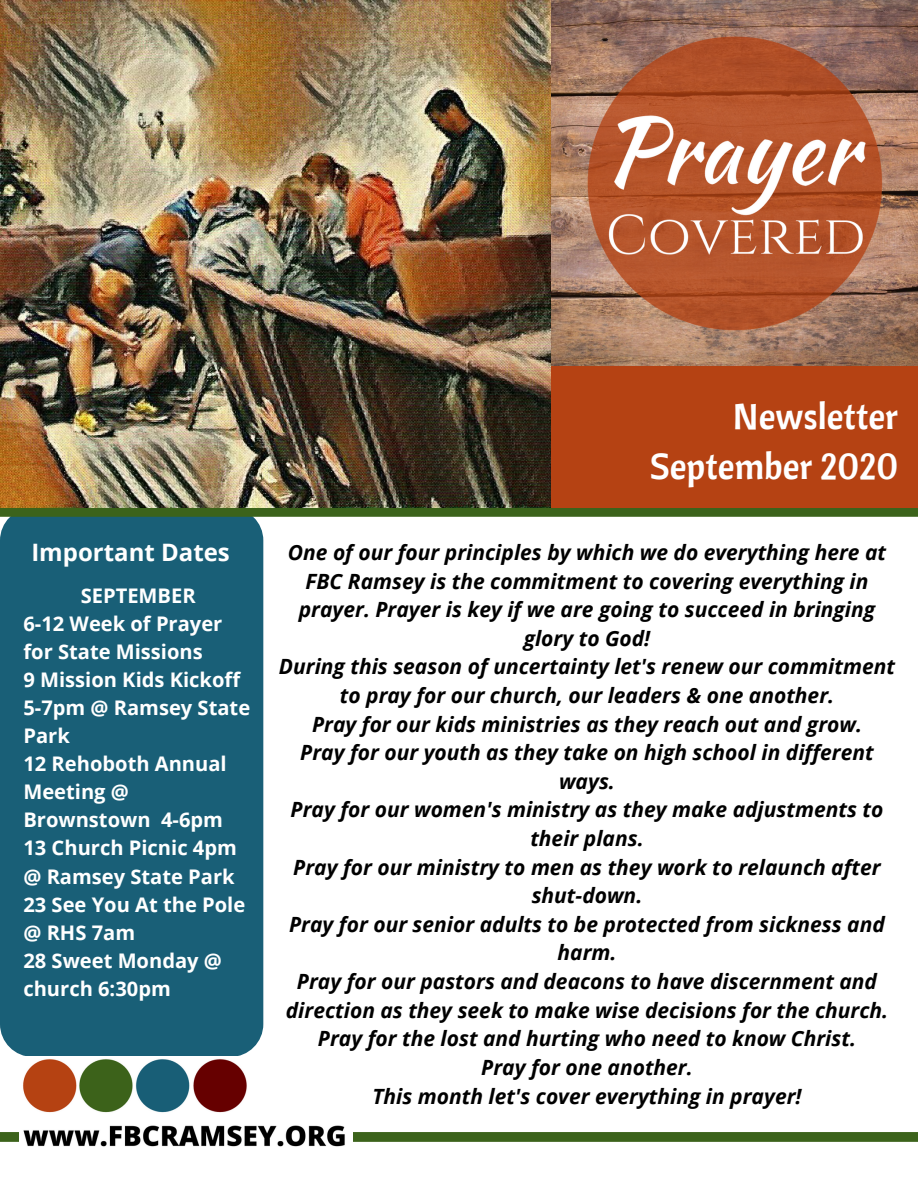
<style>
.page{position:relative;width:918px;height:1188px;background:#fff}
.page>*{position:absolute;margin:0;border:0;box-sizing:border-box;transform-origin:0 0}
.t1{font:36px/49.5px "Cantora One";color:#fff;text-align:right}
.t2{font:700 24px "Open Sans";color:#fff}
.t3{font:italic 700 21px/28.7px "Open Sans";color:#000;text-align:center}
.t4{font:700 20.1px/28px "Open Sans";color:#fff}
</style>
<div class="page">
<div style="left:0;top:508px;width:263px;height:549px;background:#195f77;border-radius:33px"></div>
<svg style="left:0;top:507px;width:918px;height:10px;background:#416621"></svg>
<img style="left:0;top:0;width:551px;height:507px">
<img style="left:551px;top:0;width:367px;height:367px">
<div style="left:551px;top:367px;width:367px;height:141px;background:#b54213"></div>
<svg style="left:0;top:1132px;width:918px;height:10px;background:#3f651f"></svg>
<img style="left:19px;top:1056px;width:333px;height:91px">
<p class="t2" style="left:31px;top:535px;width:200px">Important Dates</p>
<p class="t4" style="left:23px;top:581px;width:228px;text-indent:57px">SEPTEMBER<br>6-12 Week of Prayer for State Missions<br>9 Mission Kids Kickoff<br>5-7pm @ Ramsey State<br>Park<br>12 Rehoboth Annual<br>Meeting @<br>Brownstown 4-6pm<br>13 Church Picnic 4pm @ Ramsey State Park<br>23 See You At the Pole @ RHS 7am<br>28 Sweet Monday @ church 6:30pm</p>
<h1 class="t1" style="left:650px;top:391px;width:250px">Newsletter<br>September 2020</h1>
<p class="t3" style="left:279px;top:537px;width:618px">One of our four principles by which we do everything here at FBC Ramsey is the commitment to covering everything in prayer. Prayer is key if we are going to succeed in bringing glory to God!<br>During this season of uncertainty let's renew our commitment to pray for our church, our leaders &amp; one another.<br>Pray for our kids ministries as they reach out and grow.<br>Pray for our youth as they take on high school in different ways.<br>Pray for our women's ministry as they make adjustments to their plans.<br>Pray for our ministry to men as they work to relaunch after shut-down.<br>Pray for our senior adults to be protected from sickness and harm.<br>Pray for our pastors and deacons to have discernment and direction as they seek to make wise decisions for the church.<br>Pray for the lost and hurting who need to know Christ.<br>Pray for one another.<br>This month let's cover everything in prayer!</p>
</div>
